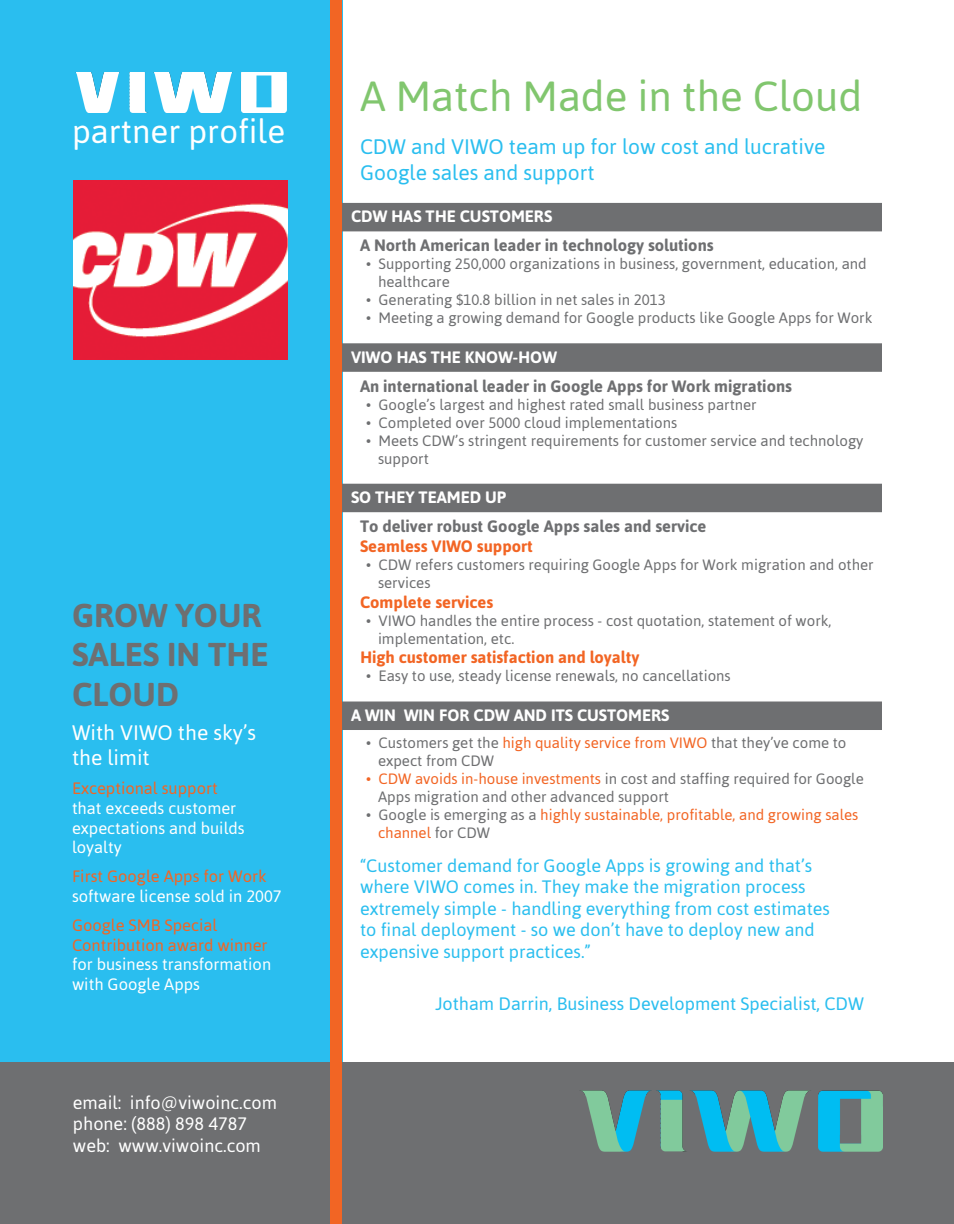
<style>
.page{position:relative;width:954px;height:1224px;background:#fff}
.page>*{position:absolute;margin:0;border:0;box-sizing:border-box;transform-origin:0 0}
.Header_Green{font:42px "Asap";color:#81c66e}
.Sidebar_Header_Grey{font:700 33px/39.6px "Asap";color:#6e6f71}
.t1{font:33px "Asap";color:#fff}
.Sub-Header_Blue{font:21px/25.2px "Asap";color:#2abeef}
.Body_Text{font:21px/25.2px "Asap";color:#fff}
.Inline_Quote_Style{font:18px/21.6px "Asap";color:#2abeef}
.t2{font:18px/21.6px "Asap";color:#fff}
.Paragraph_Sub-Header{font:700 16.5px "Asap";color:#6e6f71}
.Body_Text-2{font:16.5px/19.8px "Asap";color:#fff}
.Paragraph_Header{font:700 16.5px "Asap";color:#fff}
.Body_Text-3{font:16.5px/19.8px "Asap";color:#f26524}
.Orange_sub_sub_heade{font:700 16.5px "Asap";color:#f26524}
.t3{font:15px/18px "Asap";color:#6e6f71}
.t4{font:15px/18px "Asap";color:#f26524}
.s1{color:#f26524}
.s2{color:#fff}
.s3{color:#6e6f71}
</style>
<div class="page">
<div style="left:0;top:1062px;width:954px;height:162px;background:#6e6f71"></div>
<img style="left:582px;top:1091px;width:301px;height:61px">
<div style="left:0;top:0;width:342px;height:1062px;background:#2abeef"></div>
<div style="left:330px;top:0;width:12px;height:1224px;background:#f26524"></div>
<div style="left:342px;top:203px;width:540px;height:28px;background:#6e6f71"></div>
<div style="left:342px;top:343px;width:540px;height:29px;background:#6e6f71"></div>
<div style="left:342px;top:484px;width:540px;height:28px;background:#6e6f71"></div>
<div style="left:342px;top:702px;width:540px;height:28px;background:#6e6f71"></div>
<img style="left:75px;top:72px;width:211px;height:40px">
<img style="left:74px;top:180px;width:214px;height:180px">
<h2 class="t1" style="left:72px;top:113px;width:215px">partner profile</h2>
<p class="Sidebar_Header_Grey" style="left:72px;top:595px;width:198px">GROW YOUR<br>SALES IN THE<br>CLOUD</p>
<p class="Body_Text" style="left:72px;top:720px;width:186px">With VIWO the sky’s the limit</p>
<p class="Body_Text-2" style="left:72px;top:778px;width:174px"><span class="s1">Exceptional support </span>that exceeds customer expectations and builds loyalty</p>
<p class="Body_Text-2" style="left:72px;top:866px;width:211px"><span class="s1">First Google Apps for Work </span>software license sold in 2007</p>
<p class="Body_Text-3" style="left:72px;top:915px;width:201px">Google SMB Special<br>Contribution award winner <span class="s2">for business transformation with Google Apps</span></p>
<p class="t2" style="left:73px;top:1092px;width:206px">email: info@viwoinc.com phone: (888) 898 4787 web: www.viwoinc.com</p>
<p class="Header_Green" style="left:360px;top:72px;width:504px">A Match Made in the Cloud</p>
<p class="Sub-Header_Blue" style="left:360px;top:134px;width:467px">CDW and VIWO team up for low cost and lucrative<br>Google sales and support</p>
<p class="Paragraph_Header" style="left:351px;top:207px;width:203px">CDW HAS THE CUSTOMERS</p>
<p class="Paragraph_Sub-Header" style="left:360px;top:236px;width:355px">A North American leader in technology solutions</p>
<p class="t3" style="left:378px;top:255px;width:490px;text-indent:-12px">• Supporting 250,000 organizations in business, government, education, and healthcare</p>
<p class="t3" style="left:366px;top:291px;width:301px">• Generating $10.8 billion in net sales in 2013</p>
<p class="t3" style="left:366px;top:309px;width:508px">• Meeting a growing demand for Google products like Google Apps for Work</p>
<p class="Paragraph_Header" style="left:351px;top:347px;width:207px">VIWO HAS THE KNOW-HOW</p>
<p class="Paragraph_Sub-Header" style="left:360px;top:376px;width:434px">An international leader in Google Apps for Work migrations</p>
<p class="t3" style="left:366px;top:395px;width:392px">• Google’s largest and highest rated small business partner</p>
<p class="t3" style="left:366px;top:413px;width:313px">• Completed over 5000 cloud implementations</p>
<p class="t3" style="left:378px;top:431px;width:487px;text-indent:-12px">• Meets CDW’s stringent requirements for customer service and technology support</p>
<p class="Paragraph_Header" style="left:351px;top:488px;width:157px">SO THEY TEAMED UP</p>
<p class="Paragraph_Sub-Header" style="left:360px;top:517px;width:348px">To deliver robust Google Apps sales and service</p>
<p class="Orange_sub_sub_heade" style="left:360px;top:536px;width:174px">Seamless VIWO support</p>
<p class="t3" style="left:378px;top:555px;width:497px;text-indent:-12px">• CDW refers customers requiring Google Apps for Work migration and other services</p>
<p class="Orange_sub_sub_heade" style="left:360px;top:592px;width:135px">Complete services</p>
<p class="t3" style="left:378px;top:611px;width:455px;text-indent:-12px">• VIWO handles the entire process - cost quotation, statement of work, implementation, etc.</p>
<p class="Orange_sub_sub_heade" style="left:360px;top:648px;width:281px">High customer satisfaction and loyalty</p>
<p class="t3" style="left:366px;top:667px;width:366px">• Easy to use, steady license renewals, no cancellations</p>
<p class="Paragraph_Header" style="left:351px;top:706px;width:320px">A WIN WIN FOR CDW AND ITS CUSTOMERS</p>
<p class="t3" style="left:378px;top:734px;width:470px;text-indent:-12px">• Customers get the <span class="s1">high quality service from VIWO</span> that they’ve come to expect from CDW</p>
<p class="t3" style="left:378px;top:770px;width:487px;text-indent:-12px"><span class="s1">• CDW avoids in-house investments</span> in cost and staffing required for Google<br>Apps migration and other advanced support</p>
<p class="t4" style="left:378px;top:806px;width:482px;text-indent:-12px"><span class="s3">• Google is emerging as a</span> highly sustainable, profitable, and growing sales channel <span class="s3">for CDW</span></p>
<p class="Inline_Quote_Style" style="left:360px;top:854px;width:472px">“Customer demand for Google Apps is growing and that’s where VIWO comes in. They make the migration process extremely simple - handling everything from cost estimates to final deployment - so we don’t have to deploy new and expensive support practices.”</p>
<p class="Inline_Quote_Style" style="left:435px;top:992px;width:430px">Jotham Darrin, Business Development Specialist, CDW</p>
</div>
